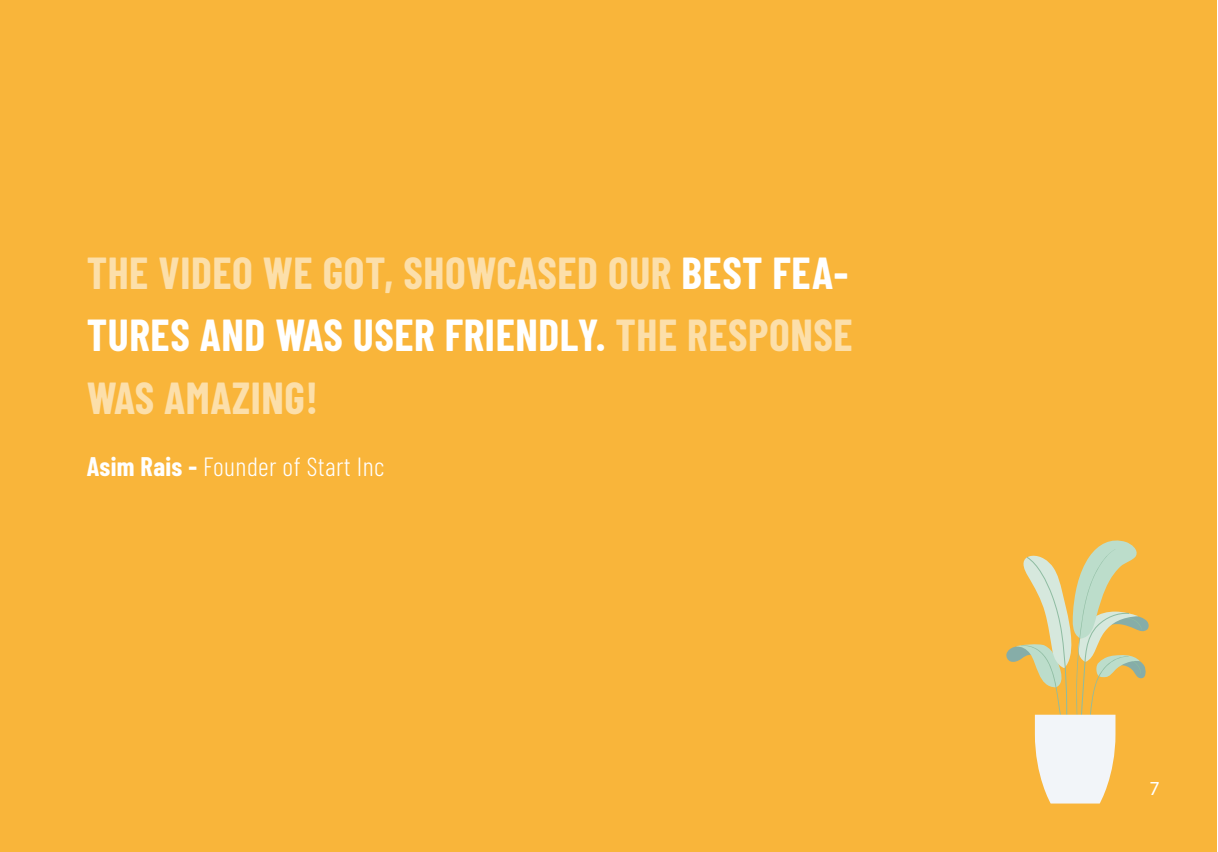
<style>
.page{position:relative;width:1218px;height:852px;background:#fff}
.page>*{position:absolute;margin:0;border:0;box-sizing:border-box;transform-origin:0 0}
.t1{font:700 43.75px/62.5px "Barlow Condensed";letter-spacing:.015em;color:rgb(255 255 255/.57);text-align:justify}
.t2{font:300 26.25px "Barlow Condensed";letter-spacing:.015em;color:#fff}
.t3{font:20px "Myriad Pro";color:#fff}
.s1{color:#fff}
.s2{font-weight:700}
</style>
<div class="page">
<div style="left:0;top:0;width:1216px;height:852px;background:#f9b53a"></div>
<svg style="left:1006px;top:540px;width:143px;height:263px"></svg>
<hr style="left:0;top:0;width:1218px;height:1px;background:#fff">
<hr style="left:0;top:851px;width:1218px;height:1px;background:#fff">
<p class="t1" style="left:87px;top:239px;width:767px">THE VIDEO WE GOT, SHOWCASED OUR <span class="s1">BEST FEA-TURES AND WAS USER FRIENDLY.</span> THE RESPONSE WAS AMAZING!</p>
<p class="t2" style="left:87px;top:448px;width:299px"><span class="s2">Asim Rais -</span> Founder of Start Inc</p>
<p class="t3" style="left:1149px;top:775px;width:12px">7</p>
</div>
